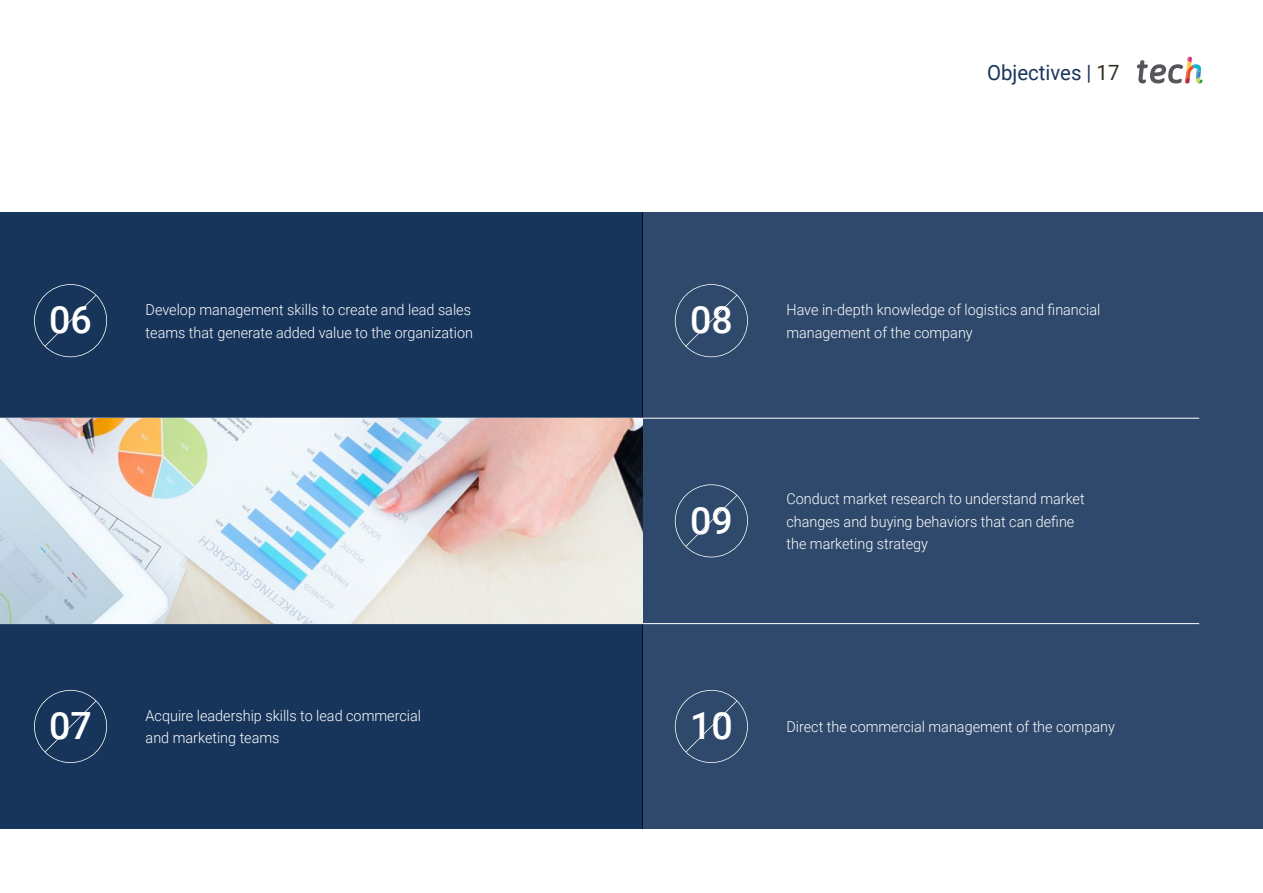
<style>
.page{position:relative;width:1263px;height:893px;background:#fff}
.page>*{position:absolute;margin:0;border:0;box-sizing:border-box;transform-origin:0 0}
.t1{font:500 37.5px "Roboto";color:#fff}
.t2{font:21px "Roboto";color:#1a355c}
.t3{font:300 15px/22.5px "Roboto";color:#fff;scale:.96 1}
.s1{color:#312e20}
</style>
<div class="page">
<svg style="left:1137px;top:57px;width:65px;height:27px"></svg>
<div style="left:0;top:213px;width:642px;height:616px;background:#17355b"></div>
<div style="left:642px;top:213px;width:621px;height:616px;background:#2e496b"></div>
<svg style="left:34px;top:284px;width:73px;height:73px"></svg>
<svg style="left:675px;top:284px;width:73px;height:73px"></svg>
<svg style="left:34px;top:690px;width:73px;height:73px"></svg>
<svg style="left:675px;top:484px;width:73px;height:73px"></svg>
<svg style="left:675px;top:690px;width:73px;height:73px"></svg>
<hr style="left:0;top:418px;width:1199px;height:1px;background:#fff">
<hr style="left:0;top:623px;width:1199px;height:1px;background:#fff">
<img style="left:0;top:418px;width:642px;height:205px">
<h2 class="t2" style="left:987px;top:57px;width:134px">Objectives | <span class="s1">17</span></h2>
<p class="t3" style="left:146px;top:298px;width:342px">Develop management skills to create and lead sales teams that generate added value to the organization</p>
<p class="t3" style="left:786px;top:298px;width:329px">Have in-depth knowledge of logistics and financial</p>
<h1 class="t1" style="left:49px;top:294px;width:44px">06</h1>
<h1 class="t1" style="left:690px;top:294px;width:44px">08</h1>
<p class="t3" style="left:786px;top:320px;width:196px">management of the company</p>
<h1 class="t1" style="left:690px;top:494px;width:44px">09</h1>
<p class="t3" style="left:786px;top:487px;width:312px">Conduct market research to understand market changes and buying behaviors that can define the marketing strategy</p>
<p class="t3" style="left:146px;top:704px;width:288px">Acquire leadership skills to lead commercial and marketing teams</p>
<h1 class="t1" style="left:49px;top:699px;width:44px">07</h1>
<p class="t3" style="left:786px;top:715px;width:343px">Direct the commercial management of the company</p>
<h1 class="t1" style="left:690px;top:699px;width:44px">10</h1>
</div>
